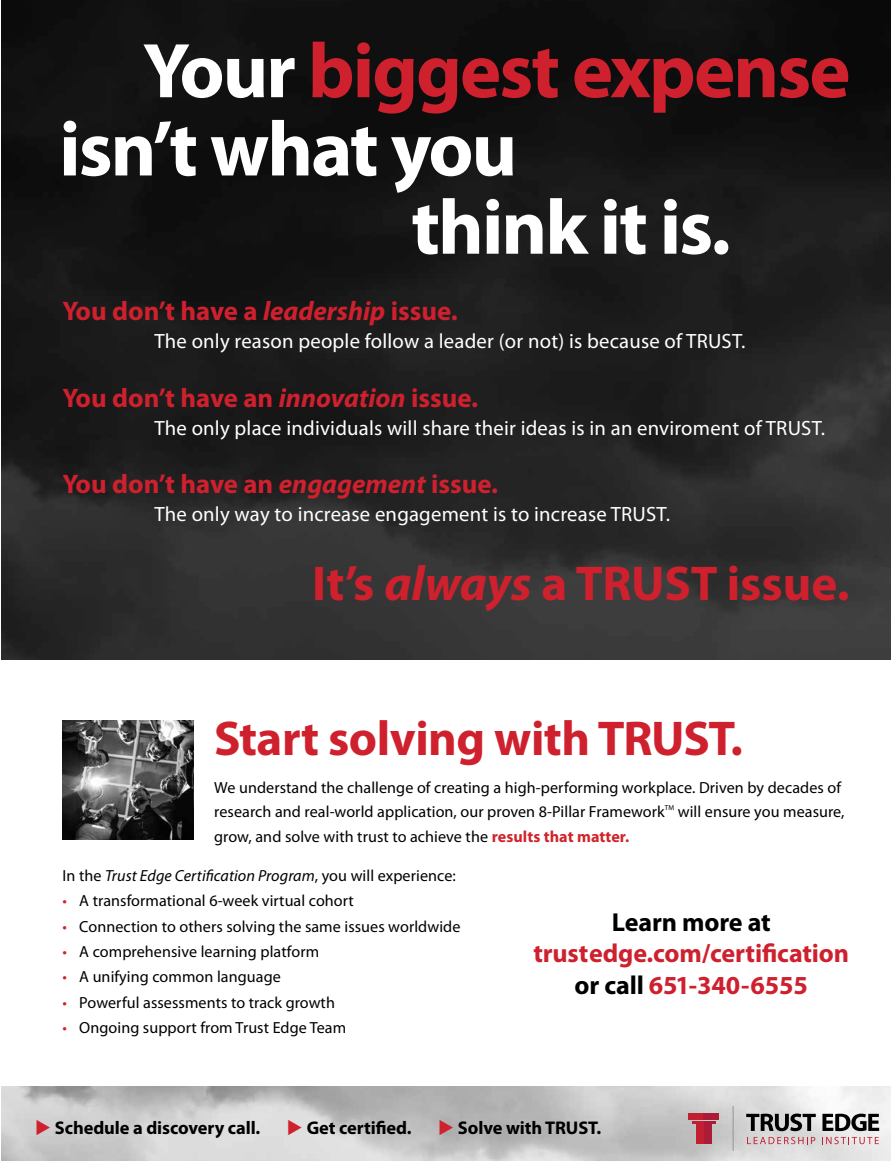
<style>
.page{position:relative;width:891px;height:1161px;background:#fff}
.page>*{position:absolute;margin:0;border:0;box-sizing:border-box;transform-origin:0 0}
.t1{font:700 78.3px "Myriad Pro";letter-spacing:-.025em;color:#fff}
.t2{font:700 78.3px "Myriad Pro";letter-spacing:-.025em;color:#cf202e}
.t3{font:700 49.05px "Myriad Pro";letter-spacing:-.01em;color:#cf202e}
.t4{font:700 26.85px "Myriad Pro";color:#cf202e}
.t5{font:700 26.1px/32.2px "Myriad Pro";letter-spacing:-.005em;color:#cf202e;text-align:center}
.t6{font:700 26.1px "Myriad Pro";letter-spacing:-.005em;color:#000}
.t7{font:20.7px "Myriad Pro";letter-spacing:.01em;color:#fff}
.t8{font:700 18.45px "Myriad Pro";letter-spacing:-.005em;color:#000}
.t9{font:16.05px/24.6px "Myriad Pro";letter-spacing:.005em;color:#000}
.t10{font:italic 16.05px "Myriad Pro";letter-spacing:.005em;color:#000}
.t11{font:7.2px "Myriad Pro";color:#000}
.s1{color:#fff}
.s2{font-style:italic}
.s3{font-weight:700;color:#d2232a}
.s4{font-style:normal}
.s5{color:#d2232a}
.s6{color:#000}
.s7{color:#cf202e}
</style>
<div class="page">
<img style="left:1px;top:1086px;width:890px;height:75px">
<img style="left:62px;top:721px;width:132px;height:119px">
<img style="left:1px;top:0;width:890px;height:660px">
<svg style="left:746px;top:1114px;width:70px;height:17px"></svg>
<svg style="left:822px;top:1114px;width:57px;height:17px"></svg>
<svg style="left:692px;top:1121px;width:23px;height:2px"></svg>
<div style="left:696px;top:1125px;width:8px;height:19px;background:#c12033"></div>
<div style="left:704px;top:1125px;width:8px;height:19px;background:#ab1d37"></div>
<div style="left:688px;top:1114px;width:16px;height:6px;background:#c12033"></div>
<div style="left:704px;top:1114px;width:15px;height:6px;background:#ab1d37"></div>
<svg style="left:747px;top:1137px;width:68px;height:7px"></svg>
<svg style="left:822px;top:1137px;width:57px;height:7px"></svg>
<hr style="left:733px;top:1106px;width:1px;height:45px;background:#939598">
<h1 class="t2" style="left:143px;top:20px;width:709px"><span class="s1">Your</span> biggest expense</h1>
<h1 class="t1" style="left:59px;top:98px;width:459px">isn’t what you</h1>
<h1 class="t1" style="left:411px;top:176px;width:321px">think it is.</h1>
<h3 class="t4" style="left:62px;top:293px;width:397px">You don’t have a <span class="s2">leadership</span> issue.</h3>
<p class="t7" style="left:154px;top:329px;width:593px">The only reason people follow a leader (or not) is because of TRUST.</p>
<h3 class="t4" style="left:62px;top:380px;width:417px">You don’t have an <span class="s2">innovation</span> issue.</h3>
<p class="t7" style="left:154px;top:415px;width:672px">The only place individuals will share their ideas is in an enviroment of TRUST.</p>
<h3 class="t4" style="left:62px;top:467px;width:437px">You don’t have an <span class="s2">engagement</span> issue.</h3>
<p class="t7" style="left:154px;top:502px;width:517px">The only way to increase engagement is to increase TRUST.</p>
<h2 class="t3" style="left:312px;top:551px;width:539px">It’s <span class="s2">always</span> a TRUST issue.</h2>
<h2 class="t3" style="left:214px;top:706px;width:530px">Start solving with TRUST.</h2>
<p class="t9" style="left:214px;top:775px;width:628px">We understand the challenge of creating a high-performing workplace. Driven by decades of research and real-world application, our proven 8-Pillar Framework</p>
<p class="t11" style="left:665px;top:803px;width:11px">TM</p>
<p class="t9" style="left:678px;top:799px;width:168px">will ensure you measure,</p>
<p class="t9" style="left:214px;top:824px;width:417px">grow, and solve with trust to achieve the <span class="s3">results that matter.</span></p>
<p class="t10" style="left:62px;top:866px;width:395px"><span class="s4">In the</span> Trust Edge Certification Program<span class="s4">, you will experience:</span></p>
<p class="t9" style="left:62px;top:888px;width:293px"><span class="s5">•</span> A transformational 6-week virtual cohort</p>
<p class="t9" style="left:62px;top:914px;width:400px"><span class="s5">•</span> Connection to others solving the same issues worldwide</p>
<p class="t9" style="left:62px;top:939px;width:258px"><span class="s5">•</span> A comprehensive learning platform</p>
<p class="t9" style="left:62px;top:964px;width:220px"><span class="s5">•</span> A unifying common language</p>
<p class="t9" style="left:62px;top:990px;width:274px"><span class="s5">•</span> Powerful assessments to track growth</p>
<p class="t9" style="left:62px;top:1015px;width:285px"><span class="s5">•</span> Ongoing support from Trust Edge Team</p>
<h3 class="t6" style="left:612px;top:905px;width:160px">Learn more at</h3>
<h3 class="t5" style="left:533px;top:936px;width:317px">trustedge.com/certification <span class="s6">or call</span> 651-340-6555</h3>
<p class="t8" style="left:35px;top:1116px;width:227px"><span class="s7">◆</span> Schedule a discovery call.</p>
<p class="t8" style="left:287px;top:1116px;width:126px"><span class="s7">◆</span> Get certified.</p>
<p class="t8" style="left:438px;top:1116px;width:165px"><span class="s7">◆</span> Solve with TRUST.</p>
</div>
